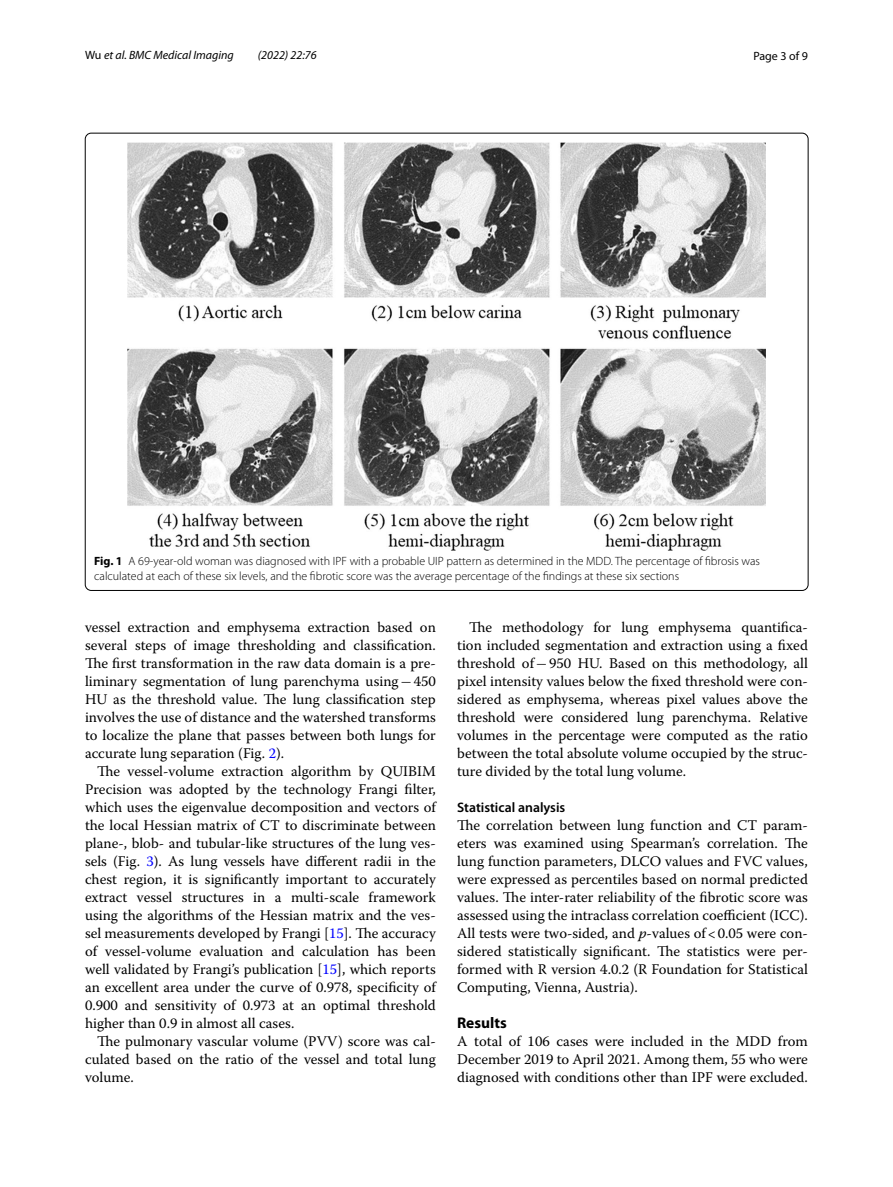
<style>
.page{position:relative;width:893px;height:1187px;background:#fff}
.page>*{position:absolute;margin:0;border:0;box-sizing:border-box;transform-origin:0 0}
.t1{font:700 15.45px "Myriad Pro";color:#000}
.t2{font:14.7px/18px "Warnock Pro";color:#000;text-align:justify}
.t3{font:600 13.8px "Myriad Pro";color:#000}
.t4{font:300 12px/15px "Myriad Pro";color:#000}
.t5{font:italic 12px "Myriad Pro";color:#000}
.t6{font:12px "Myriad Pro";color:#000}
.s1{font-style:normal}
.s2{font-weight:700}
.s3{font-family:"MTSY"}
.s4{color:#00f}
.s5{font-style:italic}
</style>
<div class="page">
<img style="left:128px;top:142px;width:638px;height:408px">
<p class="t5" style="left:85px;top:48px;width:150px"><span class="s1">Wu</span> et al. BMC Medical Imaging</p>
<p class="t5" style="left:258px;top:48px;width:60px">(2022) 22:76</p>
<p class="t6" style="left:753px;top:48px;width:56px">Page 3 of 9</p>
<p class="t4" style="left:94px;top:554px;width:667px"><span class="s2">Fig. 1</span> A 69-year-old woman was diagnosed with IPF with a probable UIP pattern as determined in the MDD. The percentage of fibrosis was calculated at each of these six levels, and the fibrotic score was the average percentage of the findings at these six sections</p>
<p class="t2" style="left:85px;top:617px;width:352px">vessel extraction and emphysema extraction based on several steps of image thresholding and classification.<br>The first transformation in the raw data domain is a pre&shy;liminary segmentation of lung parenchyma using<span class="s3">−</span>450<br>HU as the threshold value. The lung classification step involves the use of distance and the watershed transforms to localize the plane that passes between both lungs for accurate lung separation (Fig. <span class="s4">2</span>).</p>
<p class="t2" style="left:85px;top:761px;width:352px;text-indent:12px">The vessel-volume extraction algorithm by QUIBIM Precision was adopted by the technology Frangi filter, which uses the eigenvalue decomposition and vectors of the local Hessian matrix of CT to discriminate between plane-, blob- and tubular-like structures of the lung ves&shy;sels (Fig. <span class="s4">3</span>). As lung vessels have different radii in the chest region, it is significantly important to accurately extract vessel structures in a multi-scale framework using the algorithms of the Hessian matrix and the ves&shy;sel measurements developed by Frangi [<span class="s4">15</span>]. The accuracy of vessel-volume evaluation and calculation has been well validated by Frangi’s publication [<span class="s4">15</span>], which reports an excellent area under the curve of 0.978, specificity of 0.900 and sensitivity of 0.973 at an optimal threshold higher than 0.9 in almost all cases.</p>
<p class="t2" style="left:85px;top:1031px;width:352px;text-indent:12px">The pulmonary vascular volume (PVV) score was cal&shy;culated based on the ratio of the vessel and total lung volume.</p>
<p class="t2" style="left:457px;top:617px;width:352px;text-indent:12px">The methodology for lung emphysema quantifica&shy;tion included segmentation and extraction using a fixed threshold of<span class="s3">−</span>950 HU. Based on this methodology, all pixel intensity values below the fixed threshold were con&shy;sidered as emphysema, whereas pixel values above the threshold were considered lung parenchyma. Relative volumes in the percentage were computed as the ratio between the total absolute volume occupied by the struc&shy;ture divided by the total lung volume.</p>
<p class="t3" style="left:457px;top:798px;width:110px">Statistical analysis</p>
<p class="t2" style="left:457px;top:815px;width:352px">The correlation between lung function and CT param&shy;eters was examined using Spearman’s correlation. The lung function parameters, DLCO values and FVC values, were expressed as percentiles based on normal predicted values. The inter-rater reliability of the fibrotic score was assessed using the intraclass correlation coefficient (ICC).<br>All tests were two-sided, and <span class="s5">p</span>-values of&lt;0.05 were con&shy;sidered statistically significant. The statistics were per&shy;formed with R version 4.0.2 (R Foundation for Statistical Computing, Vienna, Austria).</p>
<p class="t1" style="left:457px;top:1012px;width:51px">Results</p>
<p class="t2" style="left:457px;top:1031px;width:352px">A total of 106 cases were included in the MDD from December 2019 to April 2021. Among them, 55 who were diagnosed with conditions other than IPF were excluded.</p>
</div>
